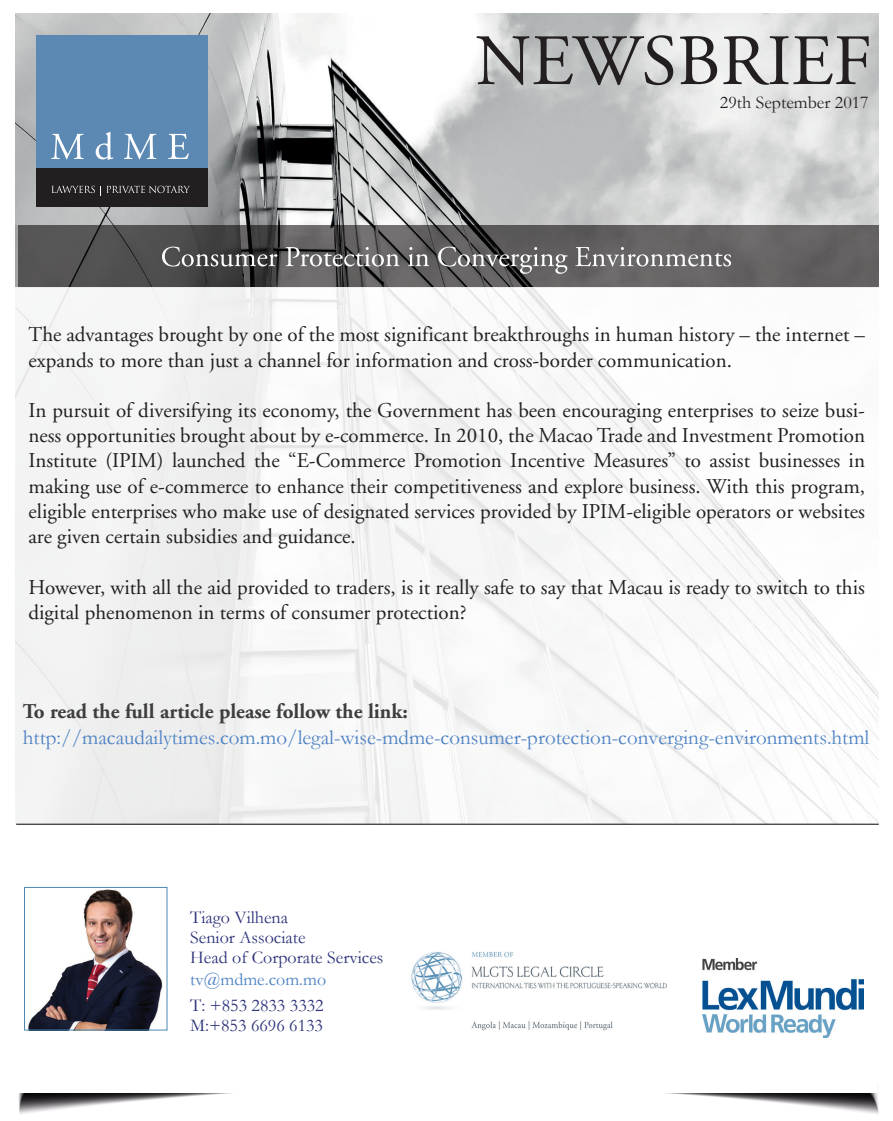
<style>
.page{position:relative;width:893px;height:1121px;background:#fff}
.page>*{position:absolute;margin:0;border:0;box-sizing:border-box;transform-origin:0 0}
.t1{font:72px "Adobe Garamond";color:#231f20}
.t2{font:21px/25.2px "Adobe Garamond";color:#231f20}
.t3{font:21px "Garamond";color:#4c81c3}
.t4{font:700 21px "Adobe Garamond";color:#3e3e3f}
.t5{font:18px/39.6px "Garamond";color:#2b3178}
.t6{font:18px "Garamond";color:#231f20}
.t7{font:18px "Garamond";color:#4c81c3}
</style>
<div class="page">
<img style="left:16px;top:14px;width:863px;height:211px">
<svg style="left:15px;top:225px;width:864px;height:62px;background:#5b5959"></svg>
<div style="left:36px;top:35px;width:171px;height:171px;background:#5c89b4"></div>
<div style="left:36px;top:168px;width:171px;height:38px;background:#231f20"></div>
<svg style="left:51px;top:134px;width:33px;height:25px"></svg>
<svg style="left:96px;top:132px;width:17px;height:28px"></svg>
<svg style="left:124px;top:134px;width:32px;height:25px"></svg>
<svg style="left:168px;top:134px;width:21px;height:25px"></svg>
<svg style="left:52px;top:186px;width:138px;height:9px"></svg>
<div style="left:15px;top:287px;width:867px;height:733px;background:#f7f7f7"></div>
<div style="left:15px;top:824px;width:867px;height:296px;background:#fff"></div>
<svg style="left:18px;top:1091px;width:861px;height:23px"></svg>
<hr style="left:16px;top:823px;width:863px;height:1px;background:#231f20">
<div style="left:14px;top:1075px;width:862px;height:17px;background:#fff"></div>
<img style="left:411px;top:952px;width:256px;height:79px">
<img style="left:702px;top:958px;width:161px;height:79px">
<img style="left:28px;top:889px;width:135px;height:139px">
<div style="left:24px;top:886px;width:143px;height:144px;border:1px solid #4a89b3"></div>
<svg style="left:162px;top:246px;width:115px;height:21px;background:#646364"></svg>
<svg style="left:286px;top:247px;width:113px;height:19px;background:#7d7c7c"></svg>
<svg style="left:408px;top:247px;width:21px;height:19px"></svg>
<svg style="left:438px;top:246px;width:130px;height:28px;background:#737272"></svg>
<svg style="left:575px;top:247px;width:156px;height:19px;background:#878585"></svg>
<h1 class="t1" style="left:475px;top:23px;width:399px">NEWSBRIEF</h1>
<p class="t6" style="left:720px;top:90px;width:150px">29th September 2017</p>
<p class="t2" style="left:28px;top:322px;width:838px">The advantages brought by one of the most significant breakthroughs in human history – the internet – expands to more than just a channel for information and cross-border communication.</p>
<p class="t2" style="left:28px;top:398px;width:838px;text-align:justify">In pursuit of diversifying its economy, the Government has been encouraging enterprises to seize busi&shy;ness opportunities brought about by e-commerce. In 2010, the Macao Trade and Investment Promotion Institute (IPIM) launched the “E-Commerce Promotion Incentive Measures” to assist businesses in making use of e-commerce to enhance their competitiveness and explore business. With this program, eligible enterprises who make use of designated services provided by IPIM-eligible operators or websites are given certain subsidies and guidance.</p>
<p class="t2" style="left:28px;top:574px;width:838px">However, with all the aid provided to traders, is it really safe to say that Macau is ready to switch to this digital phenomenon in terms of consumer protection?</p>
<p class="t4" style="left:23px;top:700px;width:387px">To read the full article please follow the link:</p>
<p class="t3" style="left:23px;top:722px;width:848px">http://macaudailytimes.com.mo/legal-wise-mdme-consumer-protection-converging-environments.html</p>
<p class="t5" style="left:190px;top:897px;width:195px">Tiago Vilhena<br>Head of Corporate Services</p>
<p class="t7" style="left:190px;top:967px;width:137px">tv@mdme.com.mo</p>
<p class="t5" style="left:190px;top:994px;width:135px;line-height:19.8px">T: +853 2833 3332<br>M:+853 6696 6133</p>
<p class="t5" style="left:190px;top:917px;width:117px">Senior Associate</p>
</div>
